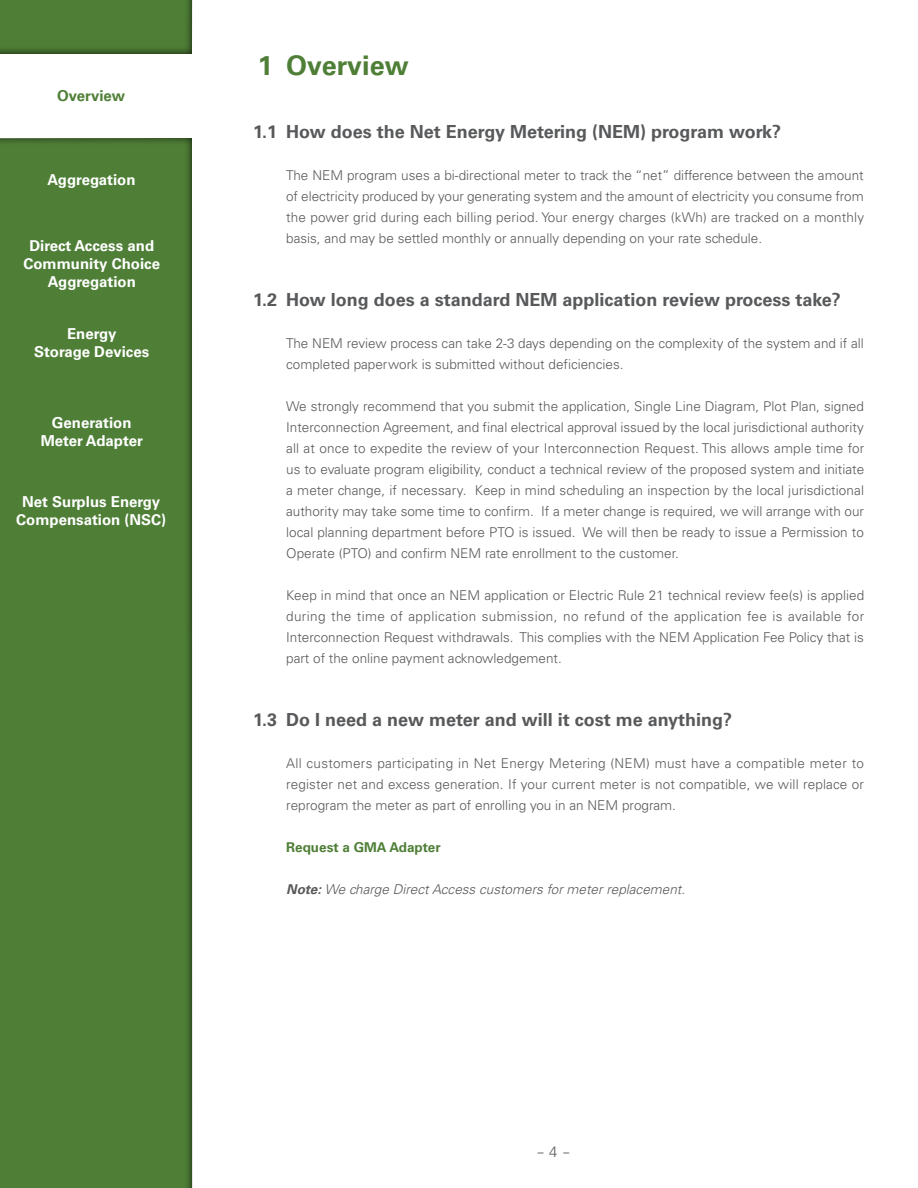
<style>
.page{position:relative;width:918px;height:1188px;background:#fff}
.page>*{position:absolute;margin:0;border:0;box-sizing:border-box;transform-origin:0 0}
.t1{font:700 27px "Univers LT Std";color:#4f7f37}
.t2{font:700 18px "Univers LT Std";color:#58595b}
.t3{font:700 15px/18px "Univers LT Std";color:#fff;text-align:center}
.t4{font:700 15px "Univers LT Std";color:#4f7f37}
.t5{font:300 15px "Univers LT Std";color:#58595b;scale:.77 1}
.t6{font:300 13.5px/21px "Univers LT Std";color:#58595b;text-align:justify}
.t7{font:italic 300 13.5px "Univers LT Std";color:#58595b}
.t8{font:700 13.5px "Univers LT Std";color:#4f7f37}
.s1{font-weight:700}
</style>
<div class="page">
<svg style="left:0;top:0;width:193px;height:1188px;background:#5b8745"></svg>
<p class="t4" style="left:57px;top:87px;width:70px">Overview</p>
<p class="t3" style="left:47px;top:171px;width:90px">Aggregation</p>
<p class="t3" style="left:23px;top:237px;width:138px">Direct Access and<br>Community Choice<br>Aggregation</p>
<p class="t3" style="left:34px;top:325px;width:116px">Energy<br>Storage Devices</p>
<p class="t3" style="left:41px;top:414px;width:104px">Generation<br>Meter Adapter</p>
<p class="t3" style="left:16px;top:493px;width:152px">Net Surplus Energy<br>Compensation (NSC)</p>
<h3 class="t1" style="left:258px;top:50px;width:153px">1 Overview</h3>
<h4 class="t2" style="left:253px;top:121px;width:530px">1.1 How does the Net Energy Metering (NEM) program work?</h4>
<p class="t6" style="left:286px;top:165px;width:579px">The NEM program uses a bi-directional meter to track the “net” difference between the amount of electricity produced by your generating system and the amount of electricity you consume from the power grid during each billing period. Your energy charges (kWh) are tracked on a monthly basis, and may be settled monthly or annually depending on your rate schedule.</p>
<h4 class="t2" style="left:253px;top:289px;width:589px">1.2 How long does a standard NEM application review process take?</h4>
<p class="t6" style="left:286px;top:333px;width:579px">The NEM review process can take 2-3 days depending on the complexity of the system and if all completed paperwork is submitted without deficiencies.</p>
<p class="t6" style="left:286px;top:396px;width:580px">We strongly recommend that you submit the application, Single Line Diagram, Plot Plan, signed Interconnection Agreement, and final electrical approval issued by the local jurisdictional authority all at once to expedite the review of your Interconnection Request. This allows ample time for us to evaluate program eligibility, conduct a technical review of the proposed system and initiate a meter change, if necessary. Keep in mind scheduling an inspection by the local jurisdictional authority may take some time to confirm. If a meter change is required, we will arrange with our local planning department before PTO is issued. We will then be ready to issue a Permission to Operate (PTO) and confirm NEM rate enrollment to the customer.</p>
<p class="t6" style="left:286px;top:585px;width:580px">Keep in mind that once an NEM application or Electric Rule 21 technical review fee(s) is applied during the time of application submission, no refund of the application fee is available for Interconnection Request withdrawals. This complies with the NEM Application Fee Policy that is part of the online payment acknowledgement.</p>
<h4 class="t2" style="left:253px;top:709px;width:481px">1.3 Do I need a new meter and will it cost me anything?</h4>
<p class="t6" style="left:286px;top:753px;width:579px">All customers participating in Net Energy Metering (NEM) must have a compatible meter to register net and excess generation. If your current meter is not compatible, we will replace or reprogram the meter as part of enrolling you in an NEM program.</p>
<p class="t8" style="left:286px;top:839px;width:156px">Request a GMA Adapter</p>
<p class="t7" style="left:286px;top:881px;width:400px"><span class="s1">Note:</span> We charge Direct Access customers for meter replacement.</p>
<p class="t5" style="left:538px;top:1143px;width:42px">– 4 –</p>
</div>
